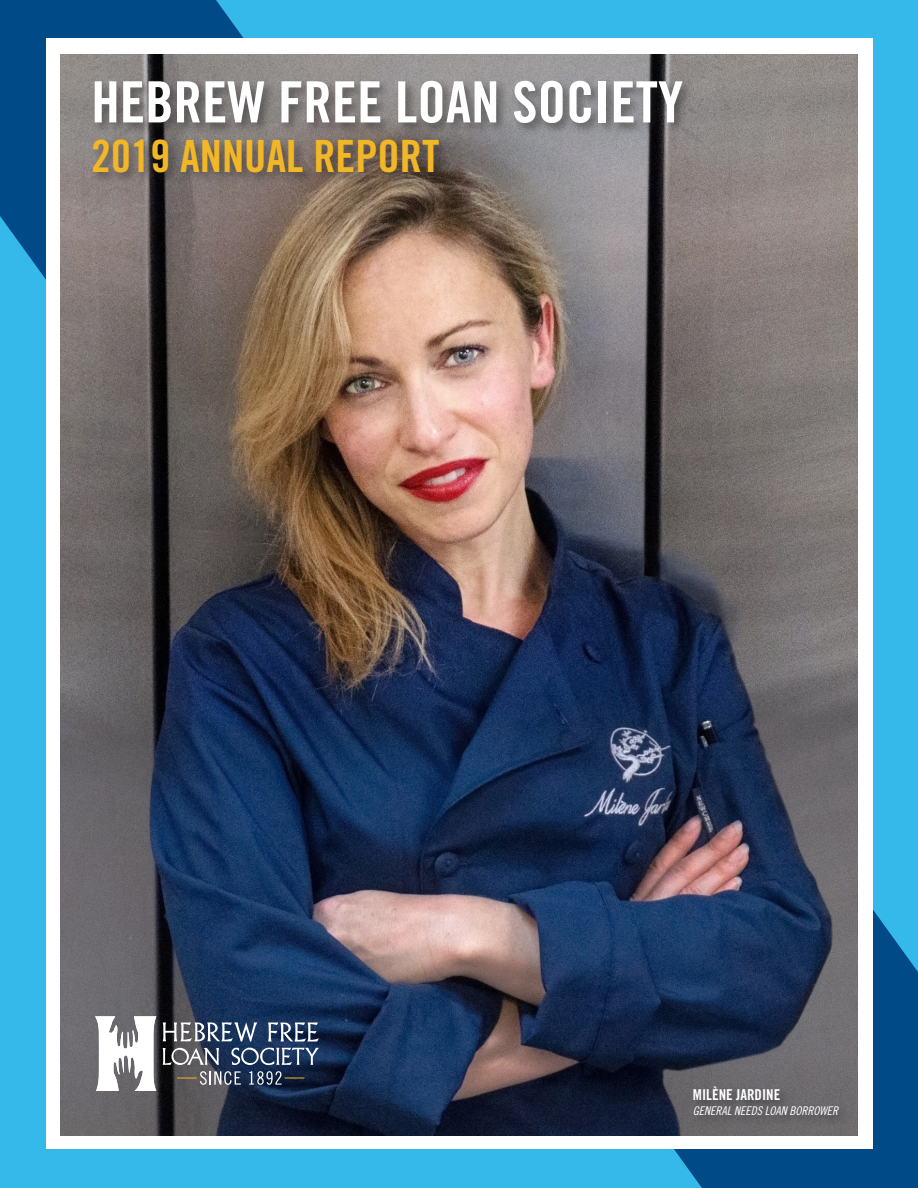
<style>
.page{position:relative;width:918px;height:1188px;background:#004a87}
.page>*{position:absolute;margin:0;border:0;box-sizing:border-box;transform-origin:0 0}
.t1{font:57px "Trade Gothic Bold Cond Twenty";color:#fff}
.t2{font:44.4px "Trade Gothic Bold Cond Twenty";color:#f2b726}
.t3{font:15px "Trade Gothic Bold Cond Twenty";color:#fff}
.t4{font:12px "Trade Gothic Cond Eighteen Obl";color:#fff}
</style>
<div class="page">
<div style="left:0;top:216px;width:702px;height:972px;background:#35b8ea"></div>
<div style="left:216px;top:0;width:702px;height:972px;background:#35b8ea"></div>
<div style="left:46px;top:39px;width:826px;height:1110px;background:#fff"></div>
<img style="left:60px;top:54px;width:798px;height:1081px">
<div style="left:90px;top:136px;width:361px;height:50px;background:#231f20;opacity:.5"></div>
<div style="left:91px;top:78px;width:603px;height:58px;background:#231f20;opacity:.5"></div>
<div style="left:690px;top:1084px;width:161px;height:44px;background:#666467"></div>
<svg style="left:95px;top:1016px;width:61px;height:75px"></svg>
<svg style="left:163px;top:1022px;width:156px;height:43px;background:#58667d"></svg>
<svg style="left:177px;top:1071px;width:64px;height:14px"></svg>
<svg style="left:249px;top:1071px;width:55px;height:14px"></svg>
<p class="t1" style="left:91px;top:68px;width:593px">HEBREW FREE LOAN SOCIETY</p>
<p class="t2" style="left:91px;top:129px;width:350px">2019 ANNUAL REPORT</p>
<p class="t3" style="left:693px;top:1086px;width:89px">MILÈNE JARDINE</p>
<p class="t4" style="left:693px;top:1104px;width:147px">GENERAL NEEDS LOAN BORROWER</p>
</div>
